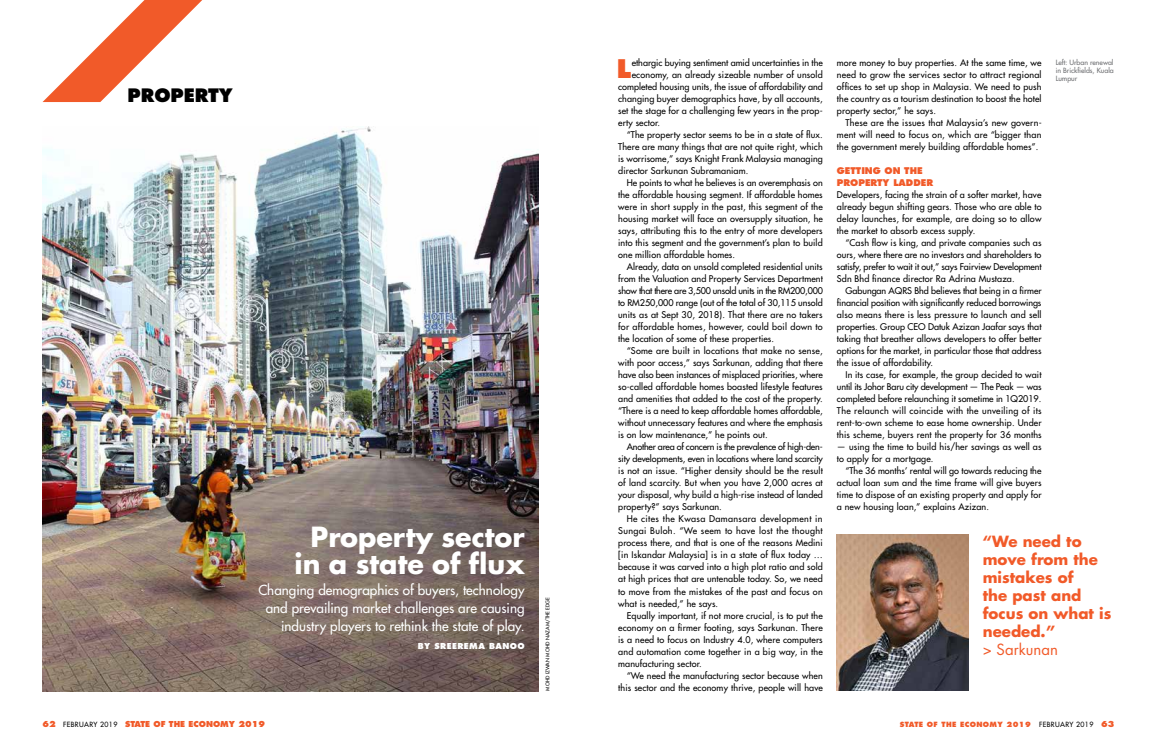
<style>
.page{position:relative;width:1157px;height:755px;background:#fff}
.page>*{position:absolute;margin:0;border:0;box-sizing:border-box;transform-origin:0 0}
.t1{font:700 27px/27px "Futura Std";color:#fff;text-align:center}
.t2{font:800 24.9px "Futura Std";color:#f15a29}
.t3{font:800 18px "Futura Std";color:#000}
.t4{font:700 15px/18px "Futura Std";color:#f15a29}
.t5{font:15px "Futura Std";color:#f15a29}
.t6{font:500 13.5px/18px "Futura Std";color:#fff;text-align:right}
.t7{font:500 9px/12px "Futura Std";letter-spacing:.015em;color:#000;text-align:justify}
.t8{font:500 9px "Futura Std";letter-spacing:-.005em;color:#000}
.t9{font:500 9px "Futura Std";letter-spacing:.04em;color:#000}
.t10{font:500 9px "Futura Std";letter-spacing:-.01em;color:#000}
.t11{font:500 9px "Futura Std";letter-spacing:-.025em;color:#000}
.t12{font:500 9px "Futura Std";letter-spacing:-.02em;color:#000}
.t13{font:800 9px/12px "Futura Std";color:#f15a29}
.t14{font:800 8px "Futura Std";color:#f15a29}
.t15{font:800 8px "Futura Std";letter-spacing:.05em;color:#fff}
.t16{font:500 7px/8px "Futura Std";color:#6d6e71;text-align:justify}
.t17{font:500 7px "Futura Std";letter-spacing:.05em;color:#000}
.t18{font:800 7px "Futura Std";color:#f15a29}
.t19{font:500 5px "Futura Std";color:#000}
.s1{font-weight:800;font-size:8px;color:#f15a29}
.s2{font-weight:800;color:#f15a29}
</style>
<div class="page">
<img style="left:43px;top:126px;width:496px;height:564px">
<svg style="left:43px;top:0;width:159px;height:102px"></svg>
<img style="left:837px;top:534px;width:131px;height:156px">
<h3 class="t3" style="left:128px;top:84px;width:107px">PROPERTY</h3>
<h1 class="t1" style="left:294px;top:522px;width:231px">Property sector in a state of flux</h1>
<h3 class="t6" style="left:258px;top:580px;width:268px">Changing demographics of buyers, technology and prevailing market challenges are causing industry players to rethink the state of play.</h3>
<p class="t15" style="left:418px;top:640px;width:108px">BY SREEREMA BANOO</p>
<p class="t19" style="left:544px;top:690px;width:94px;rotate:-90deg">mohd izwan mohd nazam/the edge</p>
<h2 class="t2" style="left:617px;top:53px;width:16px">L</h2>
<p class="t7" style="left:631px;top:57px;width:192px">ethargic buying sentiment amid uncertainties in the</p>
<p class="t7" style="left:631px;top:69px;width:192px">economy, an already sizeable number of unsold</p>
<p class="t7" style="left:618px;top:81px;width:206px">completed housing units, the issue of affordability and</p>
<p class="t7" style="left:618px;top:93px;width:206px">changing buyer demographics have, by all accounts,</p>
<p class="t7" style="left:618px;top:105px;width:206px">set the stage for a challenging few years in the prop-</p>
<p class="t7" style="left:618px;top:117px;width:43px">erty sector.</p>
<p class="t7" style="left:626px;top:129px;width:198px">“The property sector seems to be in a state of flux.</p>
<p class="t7" style="left:618px;top:141px;width:206px">There are many things that are not quite right, which</p>
<p class="t7" style="left:618px;top:153px;width:206px">is worrisome,” says Knight Frank Malaysia managing</p>
<p class="t7" style="left:618px;top:165px;width:132px">director Sarkunan Subramaniam.</p>
<p class="t7" style="left:626px;top:177px;width:197px">He points to what he believes is an overemphasis on</p>
<p class="t7" style="left:618px;top:189px;width:206px">the affordable housing segment. If affordable homes</p>
<p class="t7" style="left:618px;top:201px;width:206px">were in short supply in the past, this segment of the</p>
<p class="t7" style="left:618px;top:213px;width:206px">housing market will face an oversupply situation, he</p>
<p class="t7" style="left:618px;top:225px;width:206px">says, attributing this to the entry of more developers</p>
<p class="t7" style="left:618px;top:237px;width:206px">into this segment and the government’s plan to build</p>
<p class="t7" style="left:618px;top:249px;width:118px">one million affordable homes.</p>
<p class="t7" style="left:626px;top:261px;width:197px">Already, data on unsold completed residential units</p>
<p class="t7" style="left:618px;top:273px;width:206px">from the Valuation and Property Services Department</p>
<p class="t11" style="left:618px;top:285px;width:206px">show that there are 3,500 unsold units in the RM200,000</p>
<p class="t8" style="left:618px;top:297px;width:206px">to RM250,000 range (out of the total of 30,115 unsold</p>
<p class="t7" style="left:618px;top:309px;width:206px">units as at Sept 30, 2018). That there are no takers</p>
<p class="t7" style="left:618px;top:321px;width:206px">for affordable homes, however, could boil down to</p>
<p class="t7" style="left:618px;top:333px;width:157px">the location of some of these properties.</p>
<p class="t7" style="left:626px;top:345px;width:198px">“Some are built in locations that make no sense,</p>
<p class="t7" style="left:618px;top:357px;width:206px">with poor access,” says Sarkunan, adding that there</p>
<p class="t8" style="left:618px;top:369px;width:206px">have also been instances of misplaced priorities, where</p>
<p class="t7" style="left:618px;top:381px;width:206px">so-called affordable homes boasted lifestyle features</p>
<p class="t7" style="left:618px;top:393px;width:206px">and amenities that added to the cost of the property.</p>
<p class="t7" style="left:618px;top:405px;width:206px">“There is a need to keep affordable homes affordable,</p>
<p class="t7" style="left:618px;top:416px;width:206px">without unnecessary features and where the emphasis</p>
<p class="t7" style="left:618px;top:428px;width:151px">is on low maintenance,” he points out.</p>
<p class="t12" style="left:626px;top:441px;width:197px">Another area of concern is the prevalence of high-den-</p>
<p class="t10" style="left:618px;top:453px;width:206px">sity developments, even in locations where land scarcity</p>
<p class="t7" style="left:618px;top:464px;width:206px">is not an issue. “Higher density should be the result</p>
<p class="t7" style="left:618px;top:476px;width:206px">of land scarcity. But when you have 2,000 acres at</p>
<p class="t7" style="left:618px;top:488px;width:206px">your disposal, why build a high-rise instead of landed</p>
<p class="t7" style="left:618px;top:500px;width:105px">property?” says Sarkunan.</p>
<p class="t9" style="left:626px;top:513px;width:197px">He cites the Kwasa Damansara development in</p>
<p class="t9" style="left:618px;top:525px;width:206px">Sungai Buloh. “We seem to have lost the thought</p>
<p class="t7" style="left:618px;top:536px;width:206px">process there, and that is one of the reasons Medini</p>
<p class="t7" style="left:618px;top:548px;width:206px">[in Iskandar Malaysia] is in a state of flux today …</p>
<p class="t7" style="left:618px;top:560px;width:206px">because it was carved into a high plot ratio and sold</p>
<p class="t7" style="left:618px;top:572px;width:206px">at high prices that are untenable today. So, we need</p>
<p class="t7" style="left:618px;top:584px;width:206px">to move from the mistakes of the past and focus on</p>
<p class="t7" style="left:618px;top:596px;width:101px">what is needed,” he says.</p>
<p class="t7" style="left:626px;top:608px;width:198px">Equally important, if not more crucial, is to put the</p>
<p class="t7" style="left:618px;top:620px;width:206px">economy on a firmer footing, says Sarkunan. There</p>
<p class="t7" style="left:618px;top:632px;width:206px">is a need to focus on Industry 4.0, where computers</p>
<p class="t7" style="left:618px;top:644px;width:206px">and automation come together in a big way, in the</p>
<p class="t7" style="left:618px;top:656px;width:85px">manufacturing sector.</p>
<p class="t7" style="left:626px;top:668px;width:198px">“We need the manufacturing sector because when</p>
<p class="t7" style="left:618px;top:680px;width:206px">this sector and the economy thrive, people will have</p>
<p class="t7" style="left:837px;top:56px;width:206px">more money to buy properties. At the same time, we need to grow the services sector to attract regional offices to set up shop in Malaysia. We need to push the country as a tourism destination to boost the hotel property sector,” he says.</p>
<p class="t7" style="left:837px;top:116px;width:206px;text-indent:9px">These are the issues that Malaysia’s new govern&shy;ment will need to focus on, which are “bigger than the government merely building affordable homes”.</p>
<p class="t13" style="left:837px;top:164px;width:98px">GETTING ON THE<br>PROPERTY LADDER</p>
<p class="t7" style="left:837px;top:188px;width:206px">Developers, facing the strain of a softer market, have already begun shifting gears. Those who are able to delay launches, for example, are doing so to allow the market to absorb excess supply.</p>
<p class="t7" style="left:837px;top:236px;width:206px;text-indent:9px">“Cash flow is king, and private companies such as ours, where there are no investors and shareholders to satisfy, prefer to wait it out,” says Fairview Development Sdn Bhd finance director Ra Adrina Mustaza.</p>
<p class="t7" style="left:837px;top:284px;width:206px;text-indent:9px">Gabungan AQRS Bhd believes that being in a firmer financial position with significantly reduced borrowings also means there is less pressure to launch and sell properties. Group CEO Datuk Azizan Jaafar says that taking that breather allows developers to offer better options for the market, in particular those that address the issue of affordability.</p>
<p class="t7" style="left:837px;top:368px;width:206px;text-indent:9px">In its case, for example, the group decided to wait until its Johor Baru city development — The Peak — was completed before relaunching it sometime in 1Q2019.<br>The relaunch will coincide with the unveiling of its rent-to-own scheme to ease home ownership. Under this scheme, buyers rent the property for 36 months</p>
<p class="t7" style="left:837px;top:440px;width:206px">— using the time to build his/her savings as well as to apply for a mortgage.</p>
<p class="t7" style="left:837px;top:464px;width:206px;text-indent:9px">“The 36 months’ rental will go towards reducing the actual loan sum and the time frame will give buyers time to dispose of an existing property and apply for a new housing loan,” explains Azizan.</p>
<h3 class="t4" style="left:982px;top:531px;width:130px">“We need to move from the mistakes of<br>the past and focus on what is needed.”</h3>
<h3 class="t5" style="left:982px;top:639px;width:77px">&gt; Sarkunan</h3>
<p class="t16" style="left:1055px;top:58px;width:60px">Left: Urban renewal in Brickfields, Kuala Lumpur</p>
<p class="t17" style="left:43px;top:719px;width:19px"><span class="s1">62</span> februar</p>
<p class="t17" style="left:93px;top:719px;width:43px">y 2019 <span class="s1">STATE</span></p>
<p class="t14" style="left:154px;top:718px;width:22px">OF THE</p>
<p class="t14" style="left:189px;top:718px;width:19px">ECONOMY</p>
<p class="t14" style="left:238px;top:718px;width:28px">2019</p>
<p class="t18" style="left:900px;top:719px;width:11px">STATE</p>
<p class="t18" style="left:927px;top:719px;width:21px">OF THE</p>
<p class="t18" style="left:960px;top:719px;width:18px">ECONOMY</p>
<p class="t17" style="left:1006px;top:719px;width:38px"><span class="s2">2019</span> februar</p>
<p class="t17" style="left:1069px;top:719px;width:46px">y 2019 <span class="s1">63</span></p>
</div>
